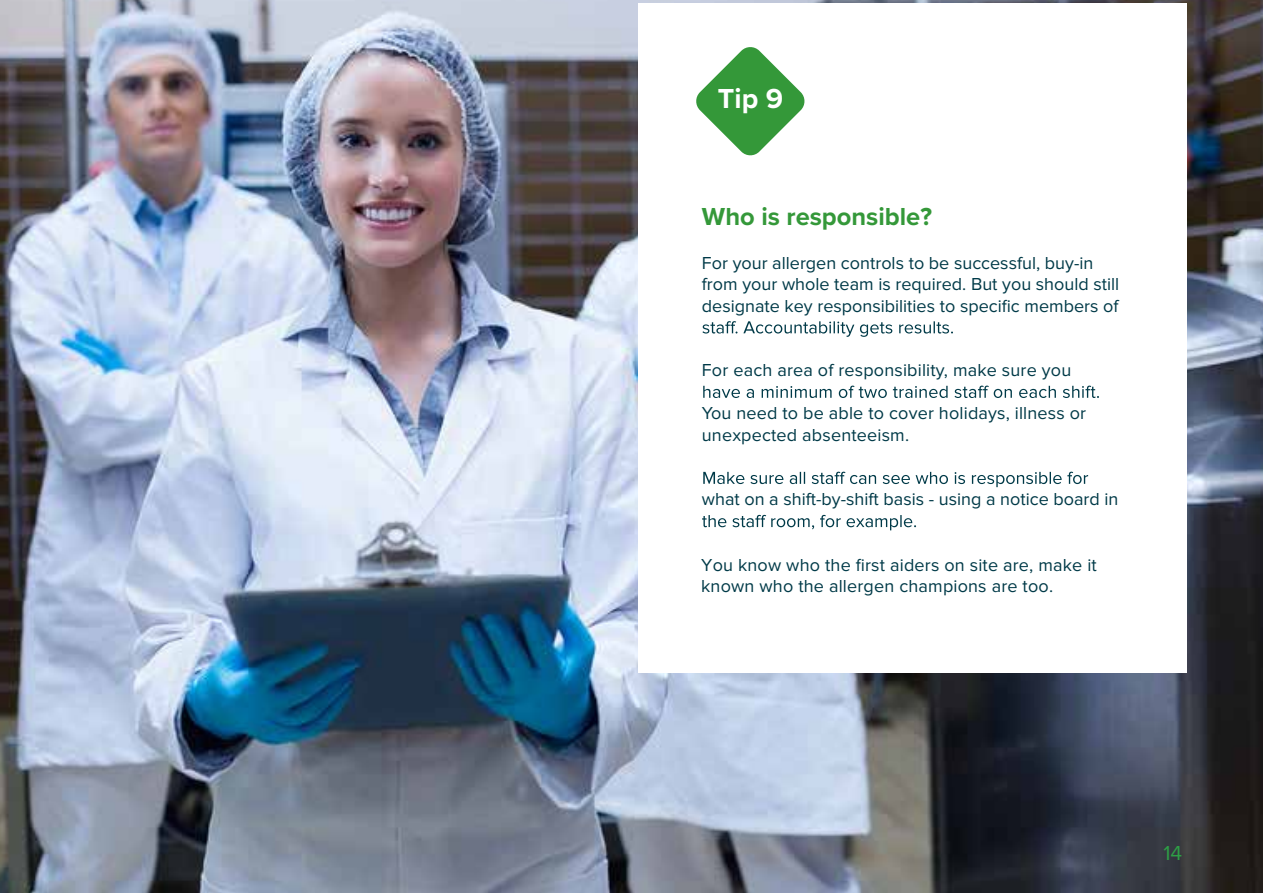
<style>
.page{position:relative;width:1263px;height:893px;background:#fff}
.page>*{position:absolute;margin:0;border:0;box-sizing:border-box;transform-origin:0 0}
.t1{font:700 28.5px "Proxima Nova";color:#fff}
.t2{font:700 25.5px "Proxima Nova";color:#349839}
.t3{font:21px "Proxima Nova";color:#2e9e46}
.t4{font:18px/21.6px "Proxima Nova";color:#003a48}
</style>
<div class="page">
<img style="left:0;top:0;width:1263px;height:893px">
<div style="left:638px;top:3px;width:549px;height:670px;background:#fff"></div>
<svg style="left:702px;top:321px;width:251px;height:16px"></svg>
<svg style="left:703px;top:386px;width:396px;height:12px"></svg>
<svg style="left:703px;top:472px;width:385px;height:15px"></svg>
<svg style="left:702px;top:515px;width:214px;height:15px"></svg>
<svg style="left:696px;top:47px;width:109px;height:109px"></svg>
<h1 class="t1" style="left:718px;top:77px;width:67px">Tip 9</h1>
<h2 class="t2" style="left:702px;top:197px;width:232px">Who is responsible?</h2>
<p class="t4" style="left:702px;top:252px;width:419px">For your allergen controls to be successful, buy-in from your whole team is required. But you should still designate key responsibilities to specific members of</p>
<p class="t4" style="left:702px;top:360px;width:371px">For each area of responsibility, make sure you</p>
<p class="t4" style="left:702px;top:403px;width:386px">You need to be able to cover holidays, illness or unexpected absenteeism.</p>
<p class="t4" style="left:702px;top:489px;width:418px">what on a shift-by-shift basis - using a notice board in</p>
<p class="t4" style="left:701px;top:554px;width:397px">You know who the first aiders on site are, make it known who the allergen champions are too.</p>
<p class="t3" style="left:1163px;top:841px;width:20px">14</p>
</div>
